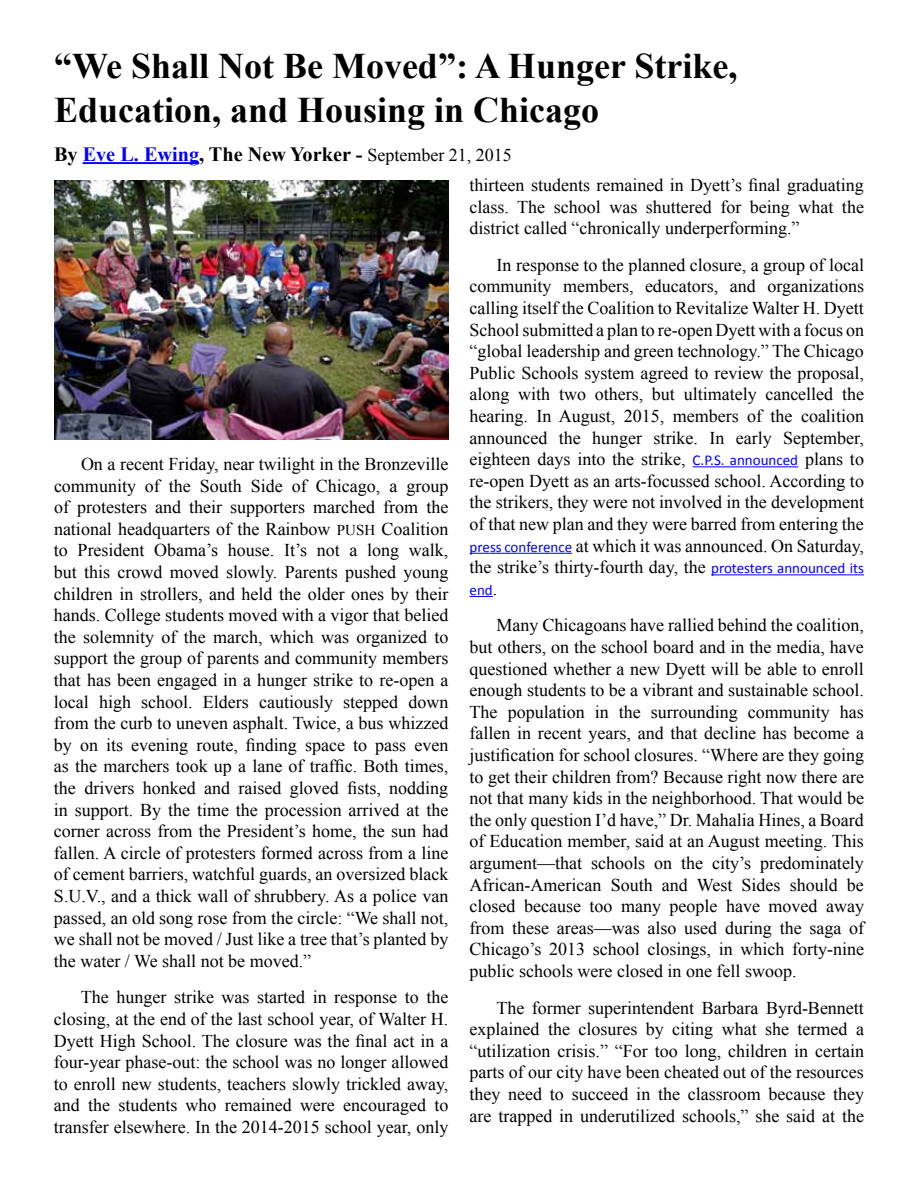
<style>
.page{position:relative;width:918px;height:1188px;background:#fff}
.page>*{position:absolute;margin:0;border:0;box-sizing:border-box;transform-origin:0 0}
.t1{font:700 36px/43.2px "Times New Roman";color:#000}
.t2{font:700 20.25px "Times New Roman";color:#000}
.t3{font:18px/21.6px "Times New Roman";color:#000;text-align:justify}
.t4{font:15px "Calibri";color:#00f}
.s1{color:#00f}
.s2{font-weight:400;font-size:18px}
.s3{font-family:"Calibri";font-size:15px;color:#00f}
.s4{font-family:"Times New Roman";font-size:18px;color:#000}
.s5{font-size:15px}
</style>
<div class="page">
<hr style="left:83px;top:162px;width:116px;height:2px;background:#00f">
<img style="left:54px;top:181px;width:394px;height:259px">
<hr style="left:693px;top:466px;width:105px;height:1px;background:#00f">
<hr style="left:470px;top:553px;width:102px;height:1px;background:#00f">
<hr style="left:711px;top:574px;width:153px;height:1px;background:#00f">
<svg style="left:470px;top:596px;width:23px;height:1px"></svg>
<h1 class="t1" style="left:54px;top:44px;width:685px">“We Shall Not Be Moved”: A Hunger Strike,<br>Education, and Housing in Chicago</h1>
<p class="t2" style="left:54px;top:140px;width:459px">By <span class="s1">Eve L. Ewing</span>, The New Yorker - <span class="s2">September 21, 2015</span></p>
<p class="t3" style="left:470px;top:174px;width:396px">thirteen students remained in Dyett’s final graduating class. The school was shuttered for being what the district called “chronically underperforming.”</p>
<p class="t3" style="left:470px;top:254px;width:396px;text-indent:27px">In response to the planned closure, a group of local community members, educators, and organizations calling itself the Coalition to Revitalize Walter H. Dyett School submitted a plan to re-open Dyett with a focus on “global leadership and green technology.” The Chicago Public Schools system agreed to review the proposal, along with two others, but ultimately cancelled the hearing. In August, 2015, members of the coalition announced the hunger strike. In early September, eighteen days into the strike, <span class="s3">C.P.S. announced</span> plans to re-open Dyett as an arts-focussed school. According to the strikers, they were not involved in the development of that new plan and they were barred from entering the <span class="s3">press conference</span> at which it was announced. On Saturday, the strike’s thirty-fourth day, the <span class="s3">protesters announced its</span></p>
<p class="t4" style="left:470px;top:580px;width:29px">end<span class="s4">.</span></p>
<p class="t3" style="left:470px;top:614px;width:396px;text-indent:27px">Many Chicagoans have rallied behind the coalition, but others, on the school board and in the media, have questioned whether a new Dyett will be able to enroll enough students to be a vibrant and sustainable school.<br>The population in the surrounding community has fallen in recent years, and that decline has become a justification for school closures. “Where are they going to get their children from? Because right now there are not that many kids in the neighborhood. That would be the only question I’d have,” Dr. Mahalia Hines, a Board of Education member, said at an August meeting. This argument—that schools on the city’s predominately African-American South and West Sides should be closed because too many people have moved away from these areas—was also used during the saga of Chicago’s 2013 school closings, in which forty-nine public schools were closed in one fell swoop.</p>
<p class="t3" style="left:470px;top:996px;width:396px;text-indent:27px">The former superintendent Barbara Byrd-Bennett explained the closures by citing what she termed a “utilization crisis.” “For too long, children in certain parts of our city have been cheated out of the resources they need to succeed in the classroom because they are trapped in underutilized schools,” she said at the</p>
<p class="t3" style="left:54px;top:453px;width:396px;text-indent:27px">On a recent Friday, near twilight in the Bronzeville community of the South Side of Chicago, a group of protesters and their supporters marched from the national headquarters of the Rainbow <span class="s5">PUSH</span> Coalition to President Obama’s house. It’s not a long walk, but this crowd moved slowly. Parents pushed young children in strollers, and held the older ones by their hands. College students moved with a vigor that belied the solemnity of the march, which was organized to support the group of parents and community members that has been engaged in a hunger strike to re-open a local high school. Elders cautiously stepped down from the curb to uneven asphalt. Twice, a bus whizzed by on its evening route, finding space to pass even as the marchers took up a lane of traffic. Both times, the drivers honked and raised gloved fists, nodding in support. By the time the procession arrived at the corner across from the President’s home, the sun had fallen. A circle of protesters formed across from a line of cement barriers, watchful guards, an oversized black S.U.V., and a thick wall of shrubbery. As a police van passed, an old song rose from the circle: “We shall not, we shall not be moved / Just like a tree that’s planted by the water / We shall not be moved.”</p>
<p class="t3" style="left:54px;top:986px;width:396px;text-indent:27px">The hunger strike was started in response to the closing, at the end of the last school year, of Walter H.<br>Dyett High School. The closure was the final act in a four-year phase-out: the school was no longer allowed to enroll new students, teachers slowly trickled away, and the students who remained were encouraged to transfer elsewhere. In the 2014-2015 school year, only</p>
</div>
